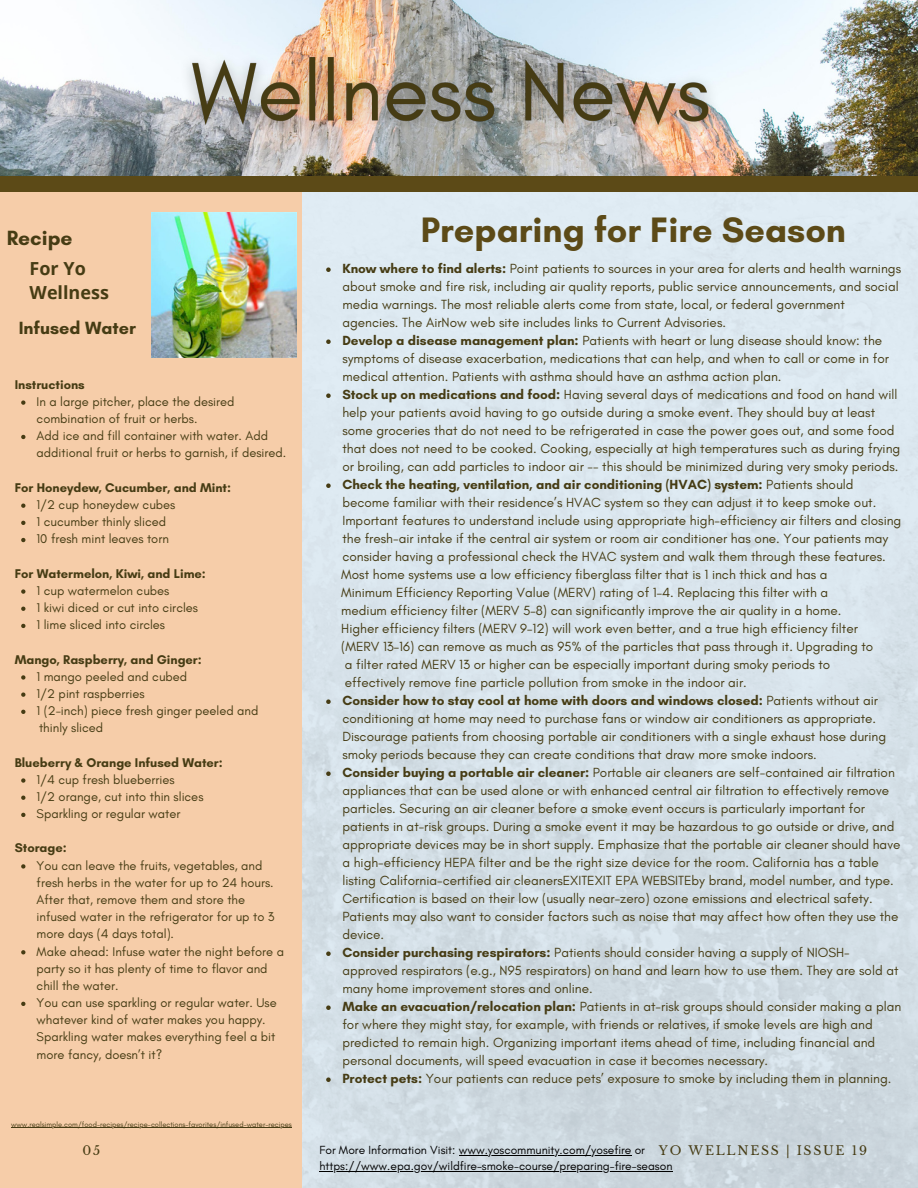
<style>
.page{position:relative;width:918px;height:1188px;background:#fff}
.page>*{position:absolute;margin:0;border:0;box-sizing:border-box;transform-origin:0 0}
.t1{font:700 36px "Glacial Indifference";color:#5c4a17}
.t2{font:700 21px "Glacial Indifference";color:#463c14}
.t3{font:700 18px/24.8px "Open Sans";color:#463c14}
.t4{font:700 18px "Glacial Indifference";color:#463c14}
.t5{font:13.5px/18px "Glacial Indifference";color:#463c14}
.t6{font:12.9px/17.2px "Glacial Indifference";color:#463c14}
.t7{font:700 12.9px "Glacial Indifference";color:#463c14}
.t8{font:12.45px "Libre Baskerville";letter-spacing:.14em;color:#463c14}
.t9{font:12px/16px "Glacial Indifference";color:#000}
.t10{font:7.5px "Glacial Indifference";color:#463c14}
.s1{font-weight:700}
</style>
<div class="page">
<img style="left:301px;top:191px;width:617px;height:997px">
<div style="left:0;top:191px;width:301px;height:997px;background:#f6cda9"></div>
<img style="left:0;top:0;width:918px;height:177px">
<div style="left:0;top:177px;width:918px;height:14px;background:#5c4a17"></div>
<svg style="left:326px;top:267px;width:5px;height:5px"></svg>
<svg style="left:326px;top:339px;width:5px;height:5px"></svg>
<svg style="left:326px;top:393px;width:5px;height:5px"></svg>
<svg style="left:326px;top:483px;width:5px;height:5px"></svg>
<svg style="left:326px;top:699px;width:5px;height:5px"></svg>
<svg style="left:326px;top:771px;width:5px;height:5px"></svg>
<svg style="left:326px;top:951px;width:5px;height:5px"></svg>
<svg style="left:326px;top:1005px;width:5px;height:5px"></svg>
<svg style="left:326px;top:1077px;width:5px;height:5px"></svg>
<img style="left:151px;top:213px;width:146px;height:145px">
<svg style="left:21px;top:400px;width:4px;height:5px"></svg>
<svg style="left:21px;top:435px;width:4px;height:4px"></svg>
<svg style="left:21px;top:504px;width:4px;height:4px"></svg>
<svg style="left:21px;top:521px;width:4px;height:4px"></svg>
<svg style="left:21px;top:538px;width:4px;height:4px"></svg>
<svg style="left:21px;top:589px;width:4px;height:5px"></svg>
<svg style="left:21px;top:607px;width:4px;height:4px"></svg>
<svg style="left:21px;top:624px;width:4px;height:4px"></svg>
<svg style="left:21px;top:675px;width:4px;height:5px"></svg>
<svg style="left:21px;top:692px;width:4px;height:5px"></svg>
<svg style="left:21px;top:710px;width:4px;height:4px"></svg>
<svg style="left:21px;top:778px;width:4px;height:5px"></svg>
<svg style="left:21px;top:796px;width:4px;height:4px"></svg>
<svg style="left:21px;top:813px;width:4px;height:4px"></svg>
<svg style="left:21px;top:864px;width:4px;height:5px"></svg>
<svg style="left:21px;top:950px;width:4px;height:4px"></svg>
<svg style="left:21px;top:1002px;width:4px;height:4px"></svg>
<img style="left:170px;top:23px;width:561px;height:143px">
<hr style="left:11px;top:1128px;width:281px;height:1px;background:#463c14">
<hr style="left:459px;top:1155px;width:172px;height:1px;background:#000">
<hr style="left:319px;top:1171px;width:354px;height:1px;background:#000">
<h2 class="t2" style="left:7px;top:225px;width:67px">Recipe</h2>
<h3 class="t3" style="left:30px;top:255px;width:81px">For Yo<br>Wellness</h3>
<h3 class="t4" style="left:19px;top:317px;width:119px">Infused Water</h3>
<p class="t7" style="left:15px;top:376px;width:72px">Instructions</p>
<p class="t6" style="left:37px;top:393px;width:251px">In a large pitcher, place the desired combination of fruit or herbs.<br>Add ice and fill container with water. Add additional fruit or herbs to garnish, if desired.</p>
<p class="t6" style="left:37px;top:496px;width:140px">1/2 cup honeydew cubes<br>1 cucumber thinly sliced<br>10 fresh mint leaves torn</p>
<p class="t7" style="left:15px;top:479px;width:218px">For Honeydew, Cucumber, and Mint:</p>
<p class="t7" style="left:15px;top:565px;width:193px">For Watermelon, Kiwi, and Lime:</p>
<p class="t6" style="left:37px;top:582px;width:163px">1 cup watermelon cubes<br>1 kiwi diced or cut into circles<br>1 lime sliced into circles</p>
<p class="t7" style="left:15px;top:651px;width:189px">Mango, Raspberry, and Ginger:</p>
<p class="t6" style="left:37px;top:668px;width:223px">1 mango peeled and cubed<br>1/2 pint raspberries<br>1 (2-inch) piece fresh ginger peeled and</p>
<p class="t6" style="left:39px;top:719px;width:66px">thinly sliced</p>
<p class="t7" style="left:15px;top:754px;width:210px">Blueberry &amp; Orange Infused Water:</p>
<p class="t6" style="left:37px;top:771px;width:168px">1/4 cup fresh blueberries<br>1/2 orange, cut into thin slices<br>Sparkling or regular water</p>
<p class="t6" style="left:37px;top:857px;width:249px">You can leave the fruits, vegetables, and fresh herbs in the water for up to 24 hours.<br>After that, remove them and store the infused water in the refrigerator for up to 3 more days (4 days total).<br>Make ahead: Infuse water the night before a party so it has plenty of time to flavor and chill the water.<br>You can use sparkling or regular water. Use whatever kind of water makes you happy.<br>Sparkling water makes everything feel a bit more fancy, doesn’t it?</p>
<p class="t7" style="left:15px;top:840px;width:54px">Storage:</p>
<p class="t10" style="left:11px;top:1120px;width:282px">www.realsimple.com/food-recipes/recipe-collections-favorites/infused-water-recipes</p>
<h1 class="t1" style="left:421px;top:208px;width:427px">Preparing for Fire Season</h1>
<p class="t5" style="left:342px;top:259px;width:561px"><span class="s1">Know where to find alerts:</span> Point patients to sources in your area for alerts and health warnings about smoke and fire risk, including air quality reports, public service announcements, and social media warnings. The most reliable alerts come from state, local, or federal government agencies. The AirNow web site includes links to Current Advisories.<br><span class="s1">Develop a disease management plan:</span> Patients with heart or lung disease should know: the symptoms of disease exacerbation, medications that can help, and when to call or come in for medical attention. Patients with asthma should have an asthma action plan.<br><span class="s1">Stock up on medications and food:</span> Having several days of medications and food on hand will help your patients avoid having to go outside during a smoke event. They should buy at least some groceries that do not need to be refrigerated in case the power goes out, and some food that does not need to be cooked. Cooking, especially at high temperatures such as during frying or broiling, can add particles to indoor air -- this should be minimized during very smoky periods.<br><span class="s1">Check the heating, ventilation, and air conditioning (HVAC) system:</span> Patients should become familiar with their residence’s HVAC system so they can adjust it to keep smoke out.<br>Important features to understand include using appropriate high-efficiency air filters and closing the fresh-air intake if the central air system or room air conditioner has one. Your patients may consider having a professional check the HVAC system and walk them through these features.</p>
<p class="t5" style="left:341px;top:565px;width:534px">Most home systems use a low efficiency fiberglass filter that is 1 inch thick and has a Minimum Efficiency Reporting Value (MERV) rating of 1–4. Replacing this filter with a medium efficiency filter (MERV 5–8) can significantly improve the air quality in a home.<br>Higher efficiency filters (MERV 9–12) will work even better, and a true high efficiency filter (MERV 13–16) can remove as much as 95% of the particles that pass through it. Upgrading to a filter rated MERV 13 or higher can be especially important during smoky periods to effectively remove fine particle pollution from smoke in the indoor air.</p>
<p class="t5" style="left:342px;top:691px;width:561px"><span class="s1">Consider how to stay cool at home with doors and windows closed:</span> Patients without air conditioning at home may need to purchase fans or window air conditioners as appropriate.<br>Discourage patients from choosing portable air conditioners with a single exhaust hose during smoky periods because they can create conditions that draw more smoke indoors.<br><span class="s1">Consider buying a portable air cleaner:</span> Portable air cleaners are self-contained air filtration appliances that can be used alone or with enhanced central air filtration to effectively remove particles. Securing an air cleaner before a smoke event occurs is particularly important for patients in at-risk groups. During a smoke event it may be hazardous to go outside or drive, and appropriate devices may be in short supply. Emphasize that the portable air cleaner should have a high-efficiency HEPA filter and be the right size device for the room. California has a table listing California-certified air cleanersEXITEXIT EPA WEBSITEby brand, model number, and type.<br>Certification is based on their low (usually near-zero) ozone emissions and electrical safety.<br>Patients may also want to consider factors such as noise that may affect how often they use the device.<br><span class="s1">Consider purchasing respirators:</span> Patients should consider having a supply of NIOSH&shy;approved respirators (e.g., N95 respirators) on hand and learn how to use them. They are sold at many home improvement stores and online.<br><span class="s1">Make an evacuation/relocation plan:</span> Patients in at-risk groups should consider making a plan for where they might stay, for example, with friends or relatives, if smoke levels are high and predicted to remain high. Organizing important items ahead of time, including financial and personal documents, will speed evacuation in case it becomes necessary.<br><span class="s1">Protect pets:</span> Your patients can reduce pets’ exposure to smoke by including them in planning.</p>
<p class="t8" style="left:82px;top:1142px;width:19px">05</p>
<p class="t8" style="left:659px;top:1142px;width:210px">YO WELLNESS | ISSUE 19</p>
<p class="t9" style="left:319px;top:1142px;width:355px">For More Information Visit: www.yoscommunity.com/yosefire or https://www.epa.gov/wildfire-smoke-course/preparing-fire-season</p>
</div>
